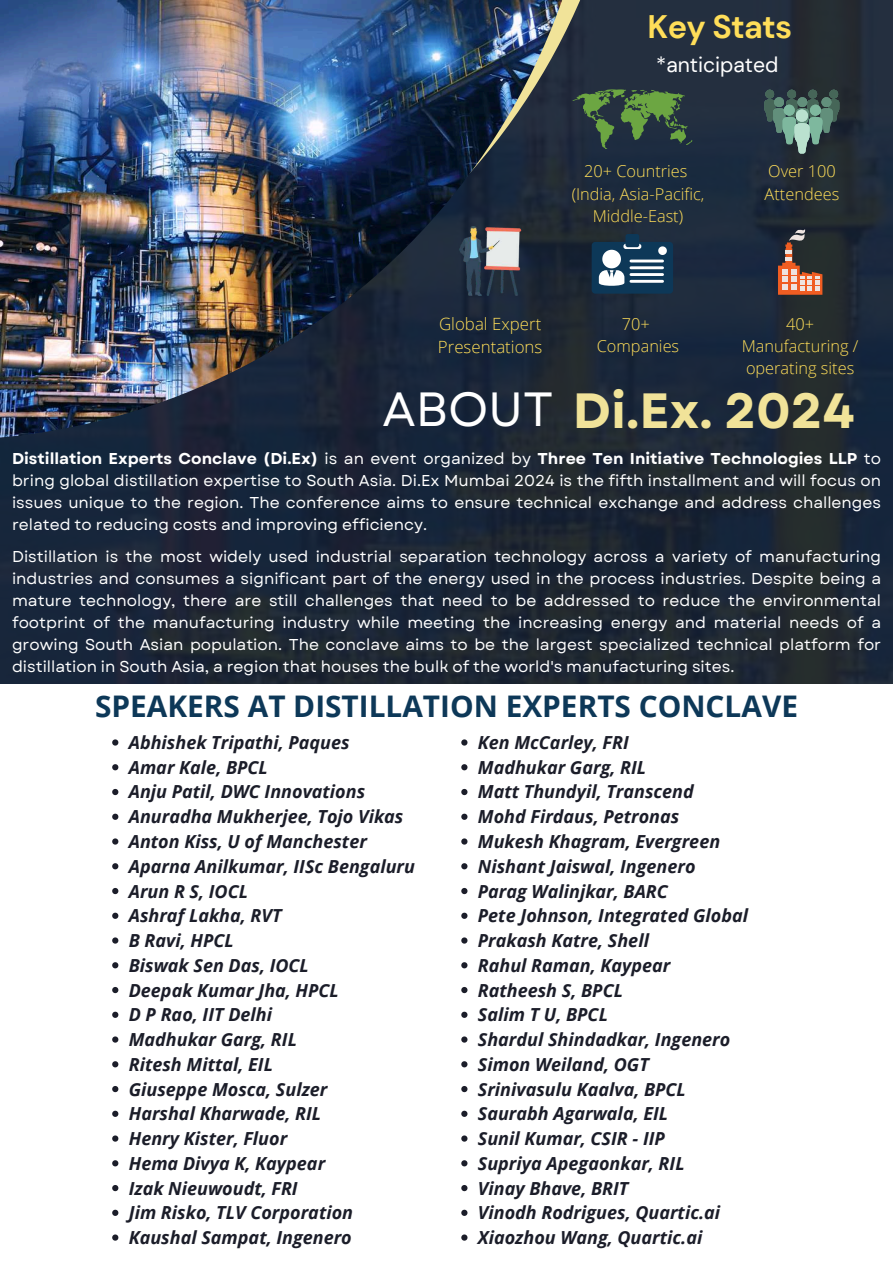
<style>
.page{position:relative;width:893px;height:1263px;background:#fff}
.page>*{position:absolute;margin:0;border:0;box-sizing:border-box;transform-origin:0 0}
.t1{font:700 49.43px "Garet";color:#f1e399}
.t2{font:700 32.47px "DM Sans";letter-spacing:-.02em;color:#ffde59}
.t3{font:700 29.78px "Open Sans";color:#0d3858}
.t4{font:21.15px "DM Sans";color:#fff}
.t5{font:italic 700 18px/24.8px "Open Sans";color:#1b1d29}
.t6{font:300 16.88px/23.1px "Open Sans";color:#ffde59}
.t7{font:300 16.35px/22.4px "Open Sans";color:#ffde59;text-align:center}
.t8{font:15.75px/21.9px "Garet";color:#fff;text-align:justify}
.s1{font-weight:400;font-size:47.92px;color:#fff}
.s2{font-weight:700}
</style>
<div class="page">
<img style="left:0;top:0;width:893px;height:684px">
<svg style="left:599px;top:0;width:27px;height:436px;background:#1f2a3b"></svg>
<img style="left:0;top:0;width:599px;height:440px">
<svg style="left:572px;top:89px;width:120px;height:60px;background:#3a5640"></svg>
<div style="left:591px;top:242px;width:82px;height:52px;background:#0d3858;border-radius:4px"></div>
<svg style="left:623px;top:244px;width:18px;height:5px"></svg>
<div style="left:625px;top:234px;width:14px;height:13px;background:#0d3858;border-radius:2px"></div>
<hr style="left:631px;top:260px;width:31px;height:2px;background:#fff">
<hr style="left:631px;top:266px;width:31px;height:3px;background:#fff">
<hr style="left:631px;top:273px;width:31px;height:3px;background:#fff">
<hr style="left:631px;top:280px;width:31px;height:3px;background:#fff">
<svg style="left:599px;top:250px;width:25px;height:36px"></svg>
<svg style="left:658px;top:246px;width:9px;height:9px"></svg>
<svg style="left:764px;top:90px;width:75px;height:63px;background:#4e6b65"></svg>
<svg style="left:795px;top:110px;width:13px;height:12px"></svg>
<svg style="left:778px;top:228px;width:44px;height:67px;background:#815b4c"></svg>
<img style="left:456px;top:227px;width:69px;height:69px">
<svg style="left:112px;top:739px;width:6px;height:6px"></svg>
<svg style="left:112px;top:764px;width:6px;height:6px"></svg>
<svg style="left:112px;top:789px;width:6px;height:6px"></svg>
<svg style="left:112px;top:814px;width:6px;height:6px"></svg>
<svg style="left:112px;top:838px;width:6px;height:6px"></svg>
<svg style="left:112px;top:863px;width:6px;height:6px"></svg>
<svg style="left:112px;top:888px;width:6px;height:6px"></svg>
<svg style="left:112px;top:913px;width:6px;height:6px"></svg>
<svg style="left:112px;top:937px;width:6px;height:6px"></svg>
<svg style="left:112px;top:962px;width:6px;height:6px"></svg>
<svg style="left:112px;top:987px;width:6px;height:6px"></svg>
<svg style="left:112px;top:1012px;width:6px;height:6px"></svg>
<svg style="left:112px;top:1036px;width:6px;height:6px"></svg>
<svg style="left:112px;top:1061px;width:6px;height:6px"></svg>
<svg style="left:112px;top:1086px;width:6px;height:6px"></svg>
<svg style="left:112px;top:1111px;width:6px;height:6px"></svg>
<svg style="left:112px;top:1135px;width:6px;height:6px"></svg>
<svg style="left:112px;top:1160px;width:6px;height:6px"></svg>
<svg style="left:112px;top:1185px;width:6px;height:6px"></svg>
<svg style="left:112px;top:1210px;width:6px;height:6px"></svg>
<svg style="left:112px;top:1234px;width:6px;height:6px"></svg>
<svg style="left:461px;top:739px;width:6px;height:6px"></svg>
<svg style="left:461px;top:764px;width:6px;height:6px"></svg>
<svg style="left:461px;top:789px;width:6px;height:6px"></svg>
<svg style="left:461px;top:814px;width:6px;height:6px"></svg>
<svg style="left:461px;top:838px;width:6px;height:6px"></svg>
<svg style="left:461px;top:863px;width:6px;height:6px"></svg>
<svg style="left:461px;top:888px;width:6px;height:6px"></svg>
<svg style="left:461px;top:913px;width:6px;height:6px"></svg>
<svg style="left:461px;top:937px;width:6px;height:6px"></svg>
<svg style="left:461px;top:962px;width:6px;height:6px"></svg>
<svg style="left:461px;top:987px;width:6px;height:6px"></svg>
<svg style="left:461px;top:1012px;width:6px;height:6px"></svg>
<svg style="left:461px;top:1036px;width:6px;height:6px"></svg>
<svg style="left:461px;top:1061px;width:6px;height:6px"></svg>
<svg style="left:461px;top:1086px;width:6px;height:6px"></svg>
<svg style="left:461px;top:1111px;width:6px;height:6px"></svg>
<svg style="left:461px;top:1135px;width:6px;height:6px"></svg>
<svg style="left:461px;top:1160px;width:6px;height:6px"></svg>
<svg style="left:461px;top:1185px;width:6px;height:6px"></svg>
<svg style="left:461px;top:1210px;width:6px;height:6px"></svg>
<svg style="left:461px;top:1234px;width:6px;height:6px"></svg>
<h2 class="t2" style="left:647px;top:6px;width:146px">Key Stats</h2>
<h3 class="t4" style="left:656px;top:51px;width:124px">*anticipated</h3>
<p class="t7" style="left:571px;top:160px;width:134px">20+ Countries (India, Asia-Pacific,<br>Middle-East)</p>
<p class="t7" style="left:764px;top:160px;width:76px;text-align:left">Over 100<br>Attendees</p>
<p class="t6" style="left:438px;top:312px;width:106px">Global Expert<br>Presentations</p>
<p class="t7" style="left:597px;top:312px;width:84px">70+<br>Companies</p>
<p class="t7" style="left:742px;top:312px;width:118px">40+<br>Manufacturing / operating sites</p>
<h1 class="t1" style="left:383px;top:375px;width:473px"><span class="s1">ABOUT</span> Di.Ex. 2024</h1>
<p class="t8" style="left:12px;top:448px;width:870px"><span class="s2">Distillation Experts Conclave (Di.Ex)</span> is an event organized by <span class="s2">Three Ten Initiative Technologies LLP</span> to bring global distillation expertise to South Asia. Di.Ex Mumbai 2024 is the fifth installment and will focus on issues unique to the region. The conference aims to ensure technical exchange and address challenges related to reducing costs and improving efficiency.</p>
<p class="t8" style="left:12px;top:546px;width:870px">Distillation is the most widely used industrial separation technology across a variety of manufacturing industries and consumes a significant part of the energy used in the process industries. Despite being a mature technology, there are still challenges that need to be addressed to reduce the environmental footprint of the manufacturing industry while meeting the increasing energy and material needs of a growing South Asian population. The conclave aims to be the largest specialized technical platform for distillation in South Asia, a region that houses the bulk of the world's manufacturing sites.</p>
<h3 class="t3" style="left:95px;top:685px;width:704px">SPEAKERS AT DISTILLATION EXPERTS CONCLAVE</h3>
<p class="t5" style="left:129px;top:730px;width:288px">Abhishek Tripathi, Paques<br>Amar Kale, BPCL<br>Anju Patil, DWC Innovations<br>Anuradha Mukherjee, Tojo Vikas<br>Anton Kiss, U of Manchester<br>Aparna Anilkumar, IISc Bengaluru<br>Arun R S, IOCL<br>Ashraf Lakha, RVT<br>B Ravi, HPCL<br>Biswak Sen Das, IOCL<br>Deepak Kumar Jha, HPCL<br>D P Rao, IIT Delhi<br>Madhukar Garg, RIL<br>Ritesh Mittal, EIL<br>Giuseppe Mosca, Sulzer<br>Harshal Kharwade, RIL<br>Henry Kister, Fluor<br>Hema Divya K, Kaypear<br>Izak Nieuwoudt, FRI<br>Jim Risko, TLV Corporation<br>Kaushal Sampat, Ingenero</p>
<p class="t5" style="left:478px;top:730px;width:272px">Ken McCarley, FRI<br>Madhukar Garg, RIL<br>Matt Thundyil, Transcend<br>Mohd Firdaus, Petronas<br>Mukesh Khagram, Evergreen<br>Nishant Jaiswal, Ingenero<br>Parag Walinjkar, BARC<br>Pete Johnson, Integrated Global<br>Prakash Katre, Shell<br>Rahul Raman, Kaypear<br>Ratheesh S, BPCL<br>Salim T U, BPCL<br>Shardul Shindadkar, Ingenero<br>Simon Weiland, OGT<br>Srinivasulu Kaalva, BPCL<br>Saurabh Agarwala, EIL<br>Sunil Kumar, CSIR - IIP<br>Supriya Apegaonkar, RIL<br>Vinay Bhave, BRIT<br>Vinodh Rodrigues, Quartic.ai<br>Xiaozhou Wang, Quartic.ai</p>
</div>
